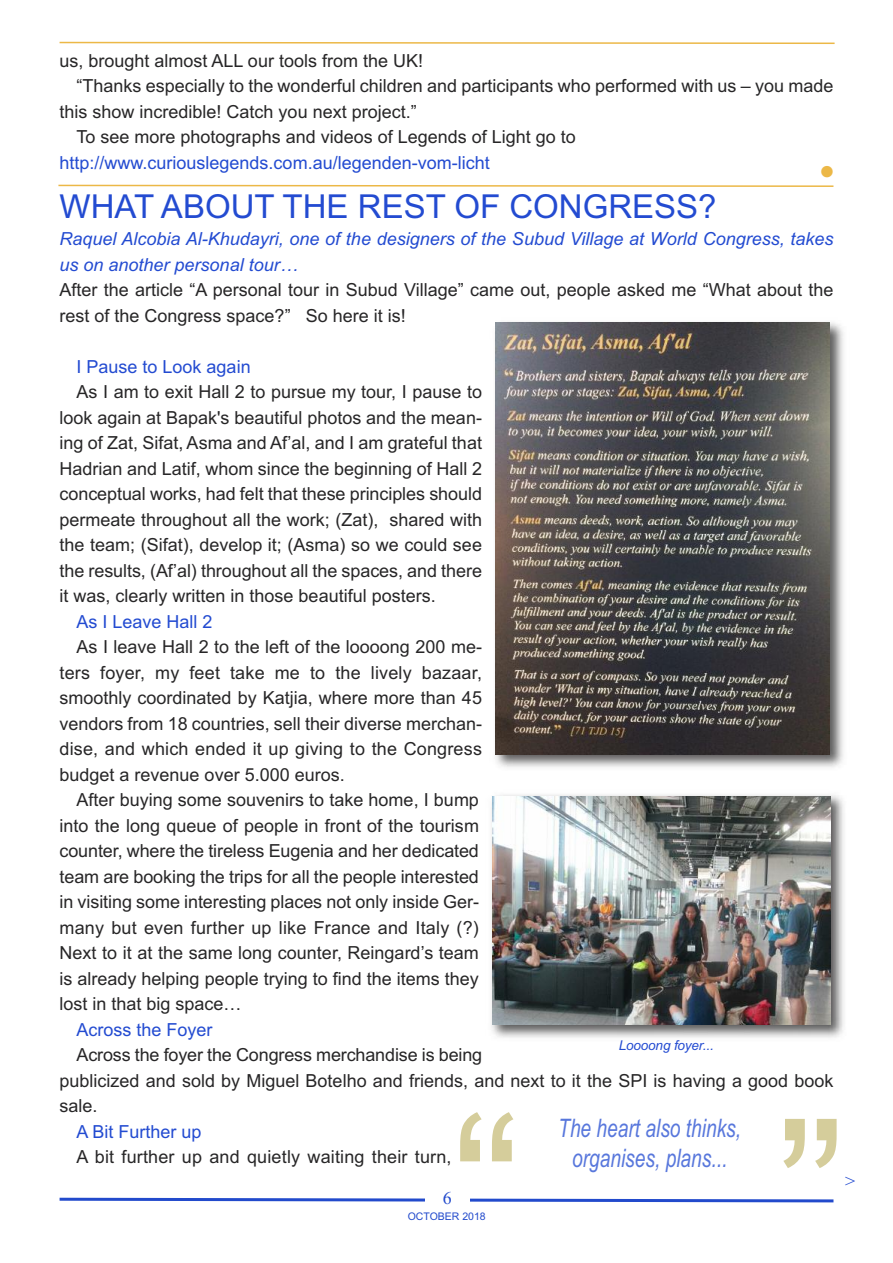
<style>
.page{position:relative;width:893px;height:1263px;background:#fff}
.page>*{position:absolute;margin:0;border:0;box-sizing:border-box;transform-origin:0 0}
.t1{font:210px "Arial";color:#d5cd9b}
.t2{font:italic 46.5px "Times New Roman";color:#ecb847}
.t3{font:33px "Arial";color:#234bd1}
.t4{font:italic 25.5px/30px "Arial";color:#5877dc;text-align:center;scale:.75 1}
.t5{font:18px/25.5px "Arial";color:#272627;text-align:justify}
.t6{font:18px "Arial";color:#234bd1}
.t7{font:italic 18px/25.5px "Arial";color:#234bd1}
.t8{font:18px "Times New Roman";color:#224acc}
.t9{font:italic 18px "Times New Roman";color:#234bd1}
.t10{font:italic 13.5px "Arial";letter-spacing:-.01em;color:#234bd1}
.t11{font:10.5px "Arial";color:#224acc}
</style>
<div class="page">
<svg style="left:59px;top:1197px;width:775px;height:6px"></svg>
<svg style="left:59px;top:41px;width:776px;height:3px"></svg>
<div style="left:425px;top:1192px;width:44px;height:16px;background:#fff"></div>
<img style="left:495px;top:322px;width:349px;height:446px">
<img style="left:495px;top:323px;width:335px;height:431px">
<svg style="left:58px;top:184px;width:776px;height:3px"></svg>
<img style="left:491px;top:795px;width:353px;height:243px">
<img style="left:492px;top:796px;width:339px;height:229px">
<p class="t5" style="left:60px;top:48px;width:365px">us, brought almost ALL our tools from the UK!</p>
<p class="t5" style="left:77px;top:73px;width:758px">“Thanks especially to the wonderful children and participants who performed with us – you made</p>
<p class="t5" style="left:60px;top:99px;width:359px">this show incredible! Catch you next project.”</p>
<p class="t5" style="left:77px;top:124px;width:501px">To see more photographs and videos of Legends of Light go to</p>
<p class="t6" style="left:60px;top:152px;width:432px">http://www.curiouslegends.com.au/legenden-vom-licht</p>
<h3 class="t3" style="left:60px;top:188px;width:659px">WHAT ABOUT THE REST OF CONGRESS?</h3>
<p class="t7" style="left:60px;top:226px;width:775px">Raquel Alcobia Al-Khudayri, one of the designers of the Subud Village at World Congress, takes us on another personal tour…</p>
<p class="t5" style="left:60px;top:277px;width:775px">After the article “A personal tour in Subud Village” came out, people asked me “What about the rest of the Congress space?” So here it is!</p>
<p class="t6" style="left:77px;top:356px;width:176px">I Pause to Look again</p>
<p class="t5" style="left:60px;top:379px;width:424px;text-indent:17px">As I am to exit Hall 2 to pursue my tour, I pause to look again at Bapak's beautiful photos and the mean&shy;ing of Zat, Sifat, Asma and Af’al, and I am grateful that Hadrian and Latif, whom since the beginning of Hall 2 conceptual works, had felt that these principles should permeate throughout all the work; (Zat), shared with the team; (Sifat), develop it; (Asma) so we could see the results, (Af’al) throughout all the spaces, and there it was, clearly written in those beautiful posters.</p>
<p class="t6" style="left:77px;top:611px;width:138px">As I Leave Hall 2</p>
<p class="t5" style="left:60px;top:634px;width:424px;text-indent:17px">As I leave Hall 2 to the left of the loooong 200 me&shy;ters foyer, my feet take me to the lively bazaar, smoothly coordinated by Katjia, where more than 45 vendors from 18 countries, sell their diverse merchan&shy;dise, and which ended it up giving to the Congress budget a revenue over 5.000 euros.</p>
<p class="t5" style="left:60px;top:787px;width:421px;text-indent:17px">After buying some souvenirs to take home, I bump into the long queue of people in front of the tourism counter, where the tireless Eugenia and her dedicated team are booking the trips for all the people interested in visiting some interesting places not only inside Ger&shy;many but even further up like France and Italy (?)<br>Next to it at the same long counter, Reingard’s team is already helping people trying to find the items they lost in that big space…</p>
<p class="t6" style="left:77px;top:1019px;width:138px">Across the Foyer</p>
<p class="t5" style="left:60px;top:1042px;width:775px;text-align:left;text-indent:17px">Across the foyer the Congress merchandise is being<br>publicized and sold by Miguel Botelho and friends, and next to it the SPI is having a good book sale.</p>
<p class="t6" style="left:77px;top:1121px;width:127px">A Bit Further up</p>
<p class="t5" style="left:77px;top:1144px;width:377px">A bit further up and quietly waiting their turn,</p>
<h2 class="t2" style="left:819px;top:144px;width:18px">•</h2>
<p class="t10" style="left:619px;top:1037px;width:97px">Loooong foyer...</p>
<h1 class="t1" style="left:452px;top:1072px;width:396px">“ ”</h1>
<h3 class="t4" style="left:558px;top:1113px;width:245px">The heart also thinks, organises, plans...</h3>
<p class="t8" style="left:443px;top:1188px;width:10px">6</p>
<p class="t11" style="left:408px;top:1210px;width:80px">OCTOBER 2018</p>
<p class="t9" style="left:845px;top:1171px;width:14px">&gt;</p>
</div>
